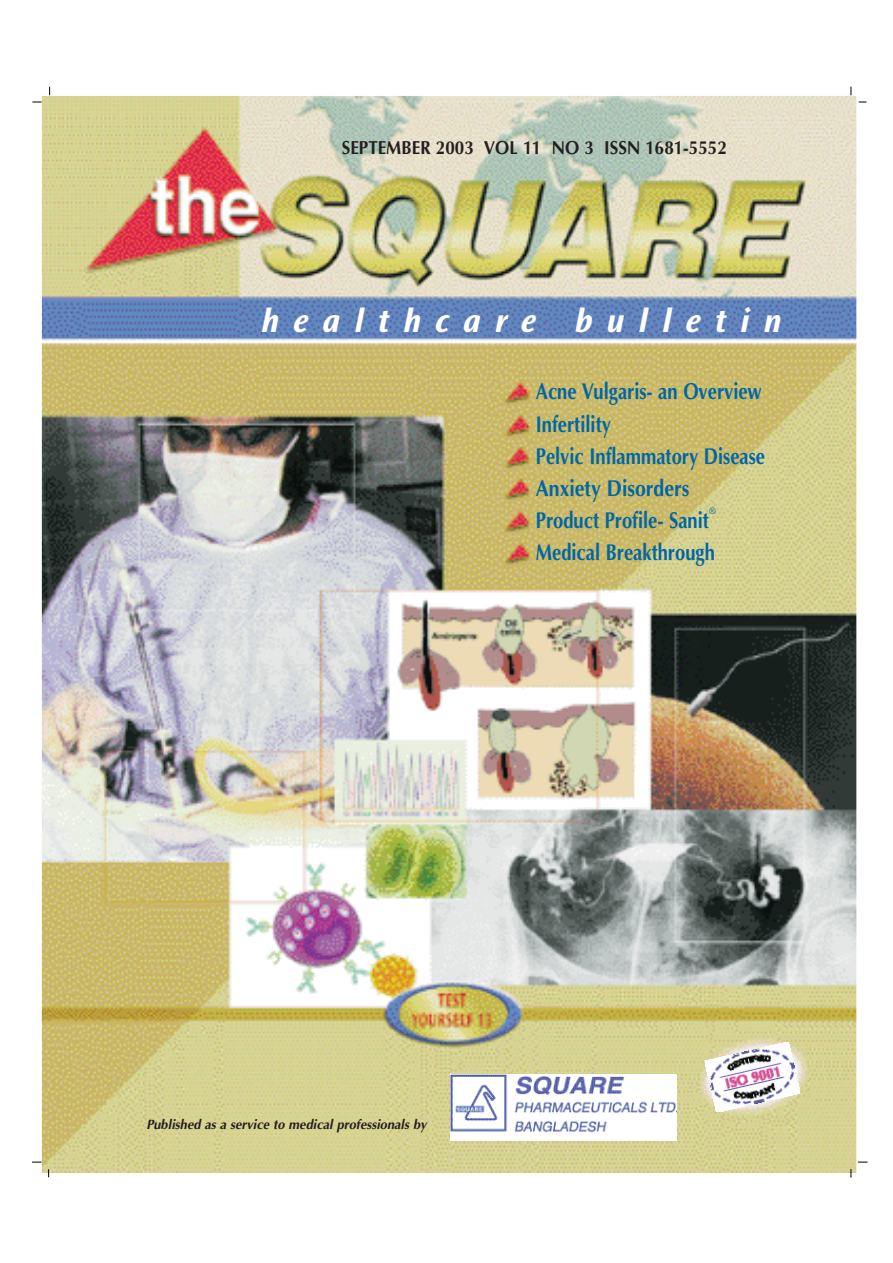
<style>
.page{position:relative;width:893px;height:1263px;background:#fff}
.page>*{position:absolute;margin:0;border:0;box-sizing:border-box;transform-origin:0 0}
.t1{font:italic 700 33.75px "Ocean Sans For Aventis";letter-spacing:.42em;color:#fff}
.t2{font:700 22.95px/32.1px "Optima";color:#0066a6;scale:.8 1}
.t3{font:700 18.9px "Optima";color:#231f20;scale:.9 1}
.t4{font:italic 700 13.5px "Optima";color:#231f20;scale:.95 1}
.t5{font:9.45px "Optima";color:#0066a6;scale:.95 1}
</style>
<div class="page">
<img style="left:42px;top:96px;width:814px;height:1077px">
<img style="left:705px;top:1042px;width:94px;height:70px">
<img style="left:451px;top:1074px;width:225px;height:66px">
<p class="t3" style="left:342px;top:140px;width:429px">SEPTEMBER 2003 VOL 11 NO 3 ISSN 1681-5552</p>
<h1 class="t1" style="left:261px;top:305px;width:521px">healthcare bulletin</h1>
<p class="t2" style="left:536px;top:378px;width:288px">Acne Vulgaris- an Overview<br>Infertility<br>Pelvic Inflammatory Disease<br>Anxiety Disorders<br>Product Profile- Sanit</p>
<p class="t5" style="left:709px;top:507px;width:9px">®</p>
<p class="t2" style="left:536px;top:539px;width:225px">Medical Breakthrough</p>
<p class="t4" style="left:146px;top:1118px;width:296px">Published as a service to medical professionals by</p>
</div>
